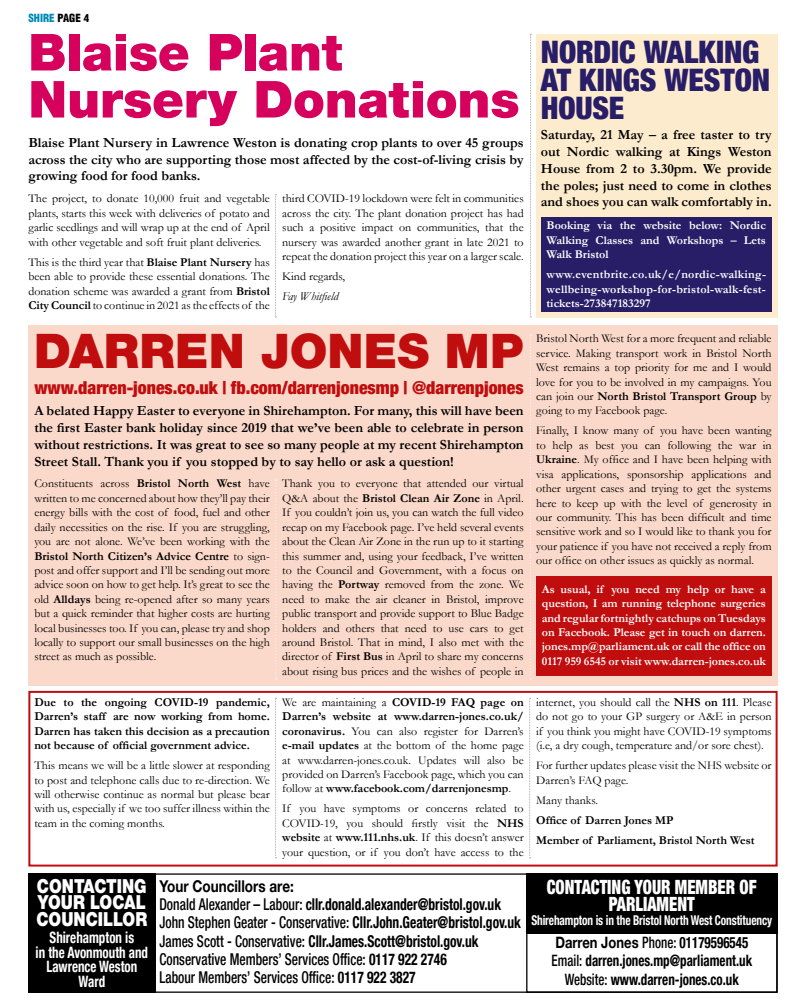
<style>
.page{position:relative;width:806px;height:1007px;background:#fff}
.page>*{position:absolute;margin:0;border:0;box-sizing:border-box;transform-origin:0 0}
.t1{font:900 51px/47px "Helvetica Neue LTW1 G";letter-spacing:-.005em;color:#d6005d}
.t2{font:900 47.5px "Helvetica Neue LTW1 G";letter-spacing:.005em;color:#c00d0e}
.t3{font:900 condensed 30.9px/28px "Helvetica Neue LTW1 G";letter-spacing:-.005em;color:#281d67}
.t4{font:900 condensed 19.6px/17.2px "Helvetica Neue LTW1 G";color:#fff;text-align:center;scale:.84 1}
.t5{font:900 19.3px/16.9px "Helvetica Neue LTW1 G";color:#fff;text-align:justify;scale:.83 1}
.t6{font:900 condensed 17.8px "Helvetica Neue LTW1 G";color:#c00d0e}
.t7{font:500 condensed 16.3px/18.2px "Helvetica Neue LTW1 G";color:#000;scale:.83 1}
.t8{font:700 condensed 15.7px/18.1px "Helvetica Neue LTW1 G";color:#000;text-align:center;scale:.83 1}
.t9{font:700 condensed 15.7px/14.5px "Helvetica Neue LTW1 G";color:#fff;text-align:center;scale:.83 1}
.t10{font:700 14px/16.8px "Garamond";color:#000;text-align:justify}
.t11{font:700 condensed 13.5px "Helvetica Neue LTW1 G";letter-spacing:-.01em;color:#fff;scale:.84 1}
.t12{font:12px/14.4px "Garamond";color:#000;text-align:justify}
.t13{font:700 12px/14.4px "Garamond";color:#fff;text-align:justify}
.t14{font:700 12px/14.4px "Garamond";color:#000;text-align:justify}
.t15{font:italic 12px "Garamond";color:#000}
.t16{font:900 condensed 11px "Helvetica LT";color:#008ab7}
.s1{color:#000}
.s2{font-weight:700}
.s3{font-weight:700;font-stretch:normal}
.s4{font-stretch:normal}
.s5{font-weight:500}
</style>
<div class="page">
<div style="left:536px;top:34px;width:241px;height:283px;background:#fdebcd"></div>
<div style="left:540px;top:217px;width:231px;height:95px;background:#281d67"></div>
<div style="left:526px;top:873px;width:251px;height:119px;border:1px solid #000"></div>
<div style="left:28px;top:873px;width:127px;height:119px;background:#000"></div>
<div style="left:526px;top:873px;width:251px;height:60px;background:#000"></div>
<div style="left:28px;top:325px;width:749px;height:360px;background:#fbd9ca"></div>
<div style="left:536px;top:576px;width:235px;height:99px;background:#c00d0e"></div>
<svg style="left:530px;top:334px;width:1px;height:345px"></svg>
<svg style="left:275px;top:480px;width:1px;height:199px"></svg>
<div style="left:28px;top:690px;width:749px;height:176px;border:2px solid #c00d0e"></div>
<svg style="left:275px;top:698px;width:1px;height:160px"></svg>
<svg style="left:275px;top:194px;width:1px;height:123px"></svg>
<svg style="left:530px;top:34px;width:1px;height:283px"></svg>
<svg style="left:529px;top:698px;width:1px;height:160px"></svg>
<p class="t16" style="left:28px;top:11px;width:62px">SHIRE <span class="s1">PAGE 4</span></p>
<h1 class="t1" style="left:28px;top:29px;width:492px">Blaise Plant<br>Nursery Donations</h1>
<p class="t10" style="left:28px;top:134px;width:496px">Blaise Plant Nursery in Lawrence Weston is donating crop plants to over 45 groups across the city who are supporting those most affected by the cost-of-living crisis by growing food for food banks.</p>
<p class="t12" style="left:28px;top:191px;width:243px">The project, to donate 10,000 fruit and vegetable plants, starts this week with deliveries of potato and garlic seedlings and will wrap up at the end of April with other vegetable and soft fruit plant deliveries.</p>
<p class="t12" style="left:28px;top:254px;width:243px">This is the third year that <span class="s2">Blaise Plant Nursery</span> has been able to provide these essential donations. The donation scheme was awarded a grant from <span class="s2">Bristol City Council</span> to continue in 2021 as the effects of the</p>
<p class="t12" style="left:282px;top:191px;width:243px">third COVID-19 lockdown were felt in communities across the city. The plant donation project has had such a positive impact on communities, that the nursery was awarded another grant in late 2021 to repeat the donation project this year on a larger scale.</p>
<p class="t12" style="left:282px;top:269px;width:64px">Kind regards,</p>
<p class="t15" style="left:282px;top:289px;width:57px">Fay Whitfield</p>
<h2 class="t2" style="left:34px;top:323px;width:491px">DARREN JONES MP</h2>
<h3 class="t6" style="left:34px;top:377px;width:490px">www.darren-jones.co.uk | fb.com/darrenjonesmp | @darrenpjones</h3>
<p class="t10" style="left:34px;top:402px;width:490px">A belated Happy Easter to everyone in Shirehampton. For many, this will have been the first Easter bank holiday since 2019 that we’ve been able to celebrate in person without restrictions. It was great to see so many people at my recent Shirehampton Street Stall. Thank you if you stopped by to say hello or ask a question!</p>
<p class="t12" style="left:34px;top:476px;width:237px">Constituents across <span class="s2">Bristol North West</span> have written to me concerned about how they’ll pay their energy bills with the cost of food, fuel and other daily necessities on the rise. If you are struggling, you are not alone. We’ve been working with the <span class="s2">Bristol North Citizen’s Advice Centre</span> to sign&shy;post and offer support and I’ll be sending out more advice soon on how to get help. It’s great to see the old <span class="s2">Alldays</span> being re-opened after so many years but a quick reminder that higher costs are hurting local businesses too. If you can, please try and shop locally to support our small businesses on the high street as much as possible.</p>
<p class="t12" style="left:282px;top:476px;width:243px">Thank you to everyone that attended our virtual Q&amp;A about the <span class="s2">Bristol Clean Air Zone</span> in April.<br>If you couldn’t join us, you can watch the full video recap on my Facebook page. I’ve held several events about the Clean Air Zone in the run up to it starting this summer and, using your feedback, I’ve written to the Council and Government, with a focus on having the <span class="s2">Portway</span> removed from the zone. We need to make the air cleaner in Bristol, improve public transport and provide support to Blue Badge holders and others that need to use cars to get around Bristol. That in mind, I also met with the director of <span class="s2">First Bus</span> in April to share my concerns about rising bus prices and the wishes of people in</p>
<p class="t14" style="left:34px;top:694px;width:237px">Due to the ongoing COVID-19 pandemic, Darren’s staff are now working from home.<br>Darren has taken this decision as a precaution not because of official government advice.</p>
<p class="t12" style="left:34px;top:757px;width:237px">This means we will be a little slower at responding to post and telephone calls due to re-direction. We will otherwise continue as normal but please bear with us, especially if we too suffer illness within the team in the coming months.</p>
<p class="t12" style="left:282px;top:694px;width:243px">We are maintaining a <span class="s2">COVID-19 FAQ page on Darren’s website at www.darren-jones.co.uk/ coronavirus.</span> You can also register for Darren’s <span class="s2">e-mail updates</span> at the bottom of the home page at www.darren-jones.co.uk. Updates will also be provided on Darren’s Facebook page, which you can follow at <span class="s2">www.facebook.com/darrenjonesmp</span>.</p>
<p class="t12" style="left:282px;top:801px;width:243px">If you have symptoms or concerns related to COVID-19, you should firstly visit the <span class="s2">NHS website</span> at <span class="s2">www.111.nhs.uk</span>. If this doesn’t answer your question, or if you don’t have access to the</p>
<h3 class="t3" style="left:540px;top:38px;width:230px">NORDIC WALKING<br>AT KINGS WESTON<br>HOUSE</h3>
<p class="t10" style="left:540px;top:126px;width:232px">Saturday, 21 May – a free taster to try out Nordic walking at Kings Weston House from 2 to 3.30pm. We provide the poles; just need to come in clothes and shoes you can walk comfortably in.</p>
<p class="t13" style="left:546px;top:218px;width:221px">Booking via the website below: Nordic Walking Classes and Workshops – Lets Walk Bristol</p>
<p class="t13" style="left:546px;top:267px;width:221px">www.eventbrite.co.uk/e/nordic-walking&shy;wellbeing-workshop-for-bristol-walk-fest&shy;tickets-273847183297</p>
<p class="t12" style="left:536px;top:331px;width:237px">Bristol North West for a more frequent and reliable service. Making transport work in Bristol North West remains a top priority for me and I would love for you to be involved in my campaigns. You can join our <span class="s2">North Bristol Transport Group</span> by going to my Facebook page.</p>
<p class="t12" style="left:536px;top:423px;width:237px">Finally, I know many of you have been wanting to help as best you can following the war in <span class="s2">Ukraine</span>. My office and I have been helping with visa applications, sponsorship applications and other urgent cases and trying to get the systems here to keep up with the level of generosity in our community. This has been difficult and time sensitive work and so I would like to thank you for your patience if you have not received a reply from our office on other issues as quickly as normal.</p>
<p class="t13" style="left:541px;top:581px;width:225px">As usual, if you need my help or have a question, I am running telephone surgeries and regular fortnightly catchups on Tuesdays on Facebook. Please get in touch on darren. jones.mp@parliament.uk or call the office on 0117 959 6545 or visit www.darren-jones.co.uk</p>
<p class="t12" style="left:536px;top:694px;width:237px">internet, you should call the <span class="s2">NHS on 111</span>. Please do not go to your GP surgery or A&amp;E in person if you think you might have COVID-19 symptoms (i.e, a dry cough, temperature and/or sore chest).</p>
<p class="t12" style="left:536px;top:757px;width:237px">For further updates please visit the NHS website or<br>Darren’s FAQ page.</p>
<p class="t12" style="left:536px;top:792px;width:63px">Many thanks.</p>
<p class="t14" style="left:536px;top:809px;width:220px;line-height:20.1px">Office of Darren Jones MP<br>Member of Parliament, Bristol North West</p>
<h3 class="t5" style="left:36px;top:877px;width:135px">CONTACTING YOUR LOCAL COUNCILLOR</h3>
<h3 class="t9" style="left:36px;top:930px;width:137px">Shirehampton is<br>in the Avonmouth and<br>Lawrence Weston<br>Ward</h3>
<p class="t7" style="left:159px;top:876px;width:437px"><span class="s3">Your Councillors are:<br></span>Donald Alexander – Labour: <span class="s2">cllr.donald.alexander@bristol.gov.uk </span>John Stephen Geater - Conservative: <span class="s2">Cllr.John.Geater@bristol.gov.uk </span>James Scott - Conservative: <span class="s2">Cllr.James.Scott@bristol.gov.uk </span>Conservative Members’ Services Office: <span class="s2">0117 922 2746<br></span>Labour Members’ Services Office: <span class="s2">0117 922 3827</span></p>
<h3 class="t4" style="left:546px;top:878px;width:251px">CONTACTING YOUR MEMBER OF<br>PARLIAMENT</h3>
<p class="t11" style="left:531px;top:912px;width:288px">Shirehampton is in the Bristol North West Constituency</p>
<h3 class="t8" style="left:551px;top:933px;width:243px"><span class="s4">Darren Jones</span> <span class="s5">Phone:</span> 01179596545<br><span class="s5">Email:</span> darren.jones.mp@parliament.uk<br><span class="s5">Website:</span> www.darren-jones.co.uk</h3>
</div>
